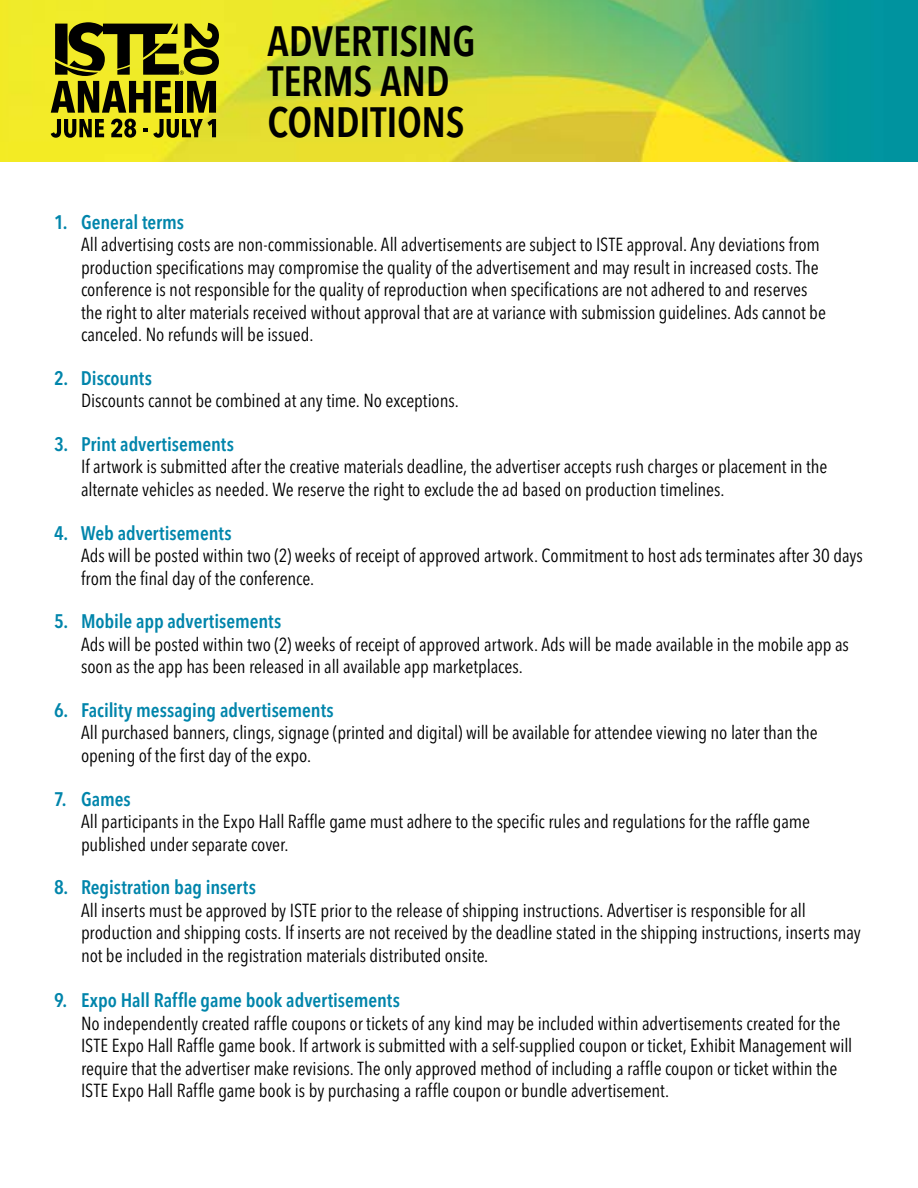
<style>
.page{position:relative;width:918px;height:1188px;background:#fff}
.page>*{position:absolute;margin:0;border:0;box-sizing:border-box;transform-origin:0 0}
.t1{font:600 condensed 42px/40.5px "Avenir Next LT Pro";letter-spacing:-.01em;color:#000}
.t2{font:600 condensed 19.5px "Avenir Next LT Pro";letter-spacing:-.005em;color:#0085ab}
.t3{font:condensed 18.75px/22.5px "Avenir Next LT Pro";letter-spacing:-.005em;color:#000}
</style>
<div class="page">
<img style="left:0;top:0;width:918px;height:162px">
<svg style="left:692px;top:24px;width:168px;height:90px;background:#33a28c"></svg>
<svg style="left:692px;top:121px;width:54px;height:18px"></svg>
<svg style="left:753px;top:120px;width:25px;height:19px"></svg>
<svg style="left:784px;top:130px;width:5px;height:3px"></svg>
<svg style="left:795px;top:121px;width:63px;height:18px"></svg>
<svg style="left:51px;top:22px;width:168px;height:91px;background:#706e13"></svg>
<svg style="left:51px;top:119px;width:53px;height:19px"></svg>
<svg style="left:111px;top:119px;width:25px;height:19px"></svg>
<svg style="left:143px;top:119px;width:73px;height:19px"></svg>
<h1 class="t1" style="left:268px;top:21px;width:209px">ADVERTISING<br>TERMS AND<br>CONDITIONS</h1>
<p class="t2" style="left:54px;top:210px;width:132px">1. General terms</p>
<p class="t3" style="left:81px;top:233px;width:746px">All advertising costs are non-commissionable. All advertisements are subject to ISTE approval. Any deviations from production specifications may compromise the quality of the advertisement and may result in increased costs. The conference is not responsible for the quality of reproduction when specifications are not adhered to and reserves the right to alter materials received without approval that are at variance with submission guidelines. Ads cannot be canceled. No refunds will be issued.</p>
<p class="t2" style="left:54px;top:366px;width:100px">2. Discounts</p>
<p class="t3" style="left:81px;top:389px;width:379px">Discounts cannot be combined at any time. No exceptions.</p>
<p class="t2" style="left:54px;top:432px;width:182px">3. Print advertisements</p>
<p class="t3" style="left:81px;top:456px;width:748px">If artwork is submitted after the creative materials deadline, the advertiser accepts rush charges or placement in the alternate vehicles as needed. We reserve the right to exclude the ad based on production timelines.</p>
<p class="t2" style="left:54px;top:521px;width:179px">4. Web advertisements</p>
<p class="t3" style="left:81px;top:544px;width:783px">Ads will be posted within two (2) weeks of receipt of approved artwork. Commitment to host ads terminates after 30 days from the final day of the conference.</p>
<p class="t2" style="left:54px;top:610px;width:229px">5. Mobile app advertisements</p>
<p class="t3" style="left:81px;top:633px;width:770px">Ads will be posted within two (2) weeks of receipt of approved artwork. Ads will be made available in the mobile app as soon as the app has been released in all available app marketplaces.</p>
<p class="t2" style="left:54px;top:698px;width:281px">6. Facility messaging advertisements</p>
<p class="t3" style="left:81px;top:722px;width:738px">All purchased banners, clings, signage (printed and digital) will be available for attendee viewing no later than the opening of the first day of the expo.</p>
<p class="t2" style="left:54px;top:787px;width:78px">7. Games</p>
<p class="t3" style="left:81px;top:810px;width:731px">All participants in the Expo Hall Raffle game must adhere to the specific rules and regulations for the raffle game published under separate cover.</p>
<p class="t2" style="left:54px;top:875px;width:203px">8. Registration bag inserts</p>
<p class="t3" style="left:81px;top:899px;width:781px">All inserts must be approved by ISTE prior to the release of shipping instructions. Advertiser is responsible for all production and shipping costs. If inserts are not received by the deadline stated in the shipping instructions, inserts may not be included in the registration materials distributed onsite.</p>
<p class="t2" style="left:54px;top:988px;width:348px">9. Expo Hall Raffle game book advertisements</p>
<p class="t3" style="left:81px;top:1012px;width:773px">No independently created raffle coupons or tickets of any kind may be included within advertisements created for the ISTE Expo Hall Raffle game book. If artwork is submitted with a self-supplied coupon or ticket, Exhibit Management will require that the advertiser make revisions. The only approved method of including a raffle coupon or ticket within the ISTE Expo Hall Raffle game book is by purchasing a raffle coupon or bundle advertisement.</p>
</div>
